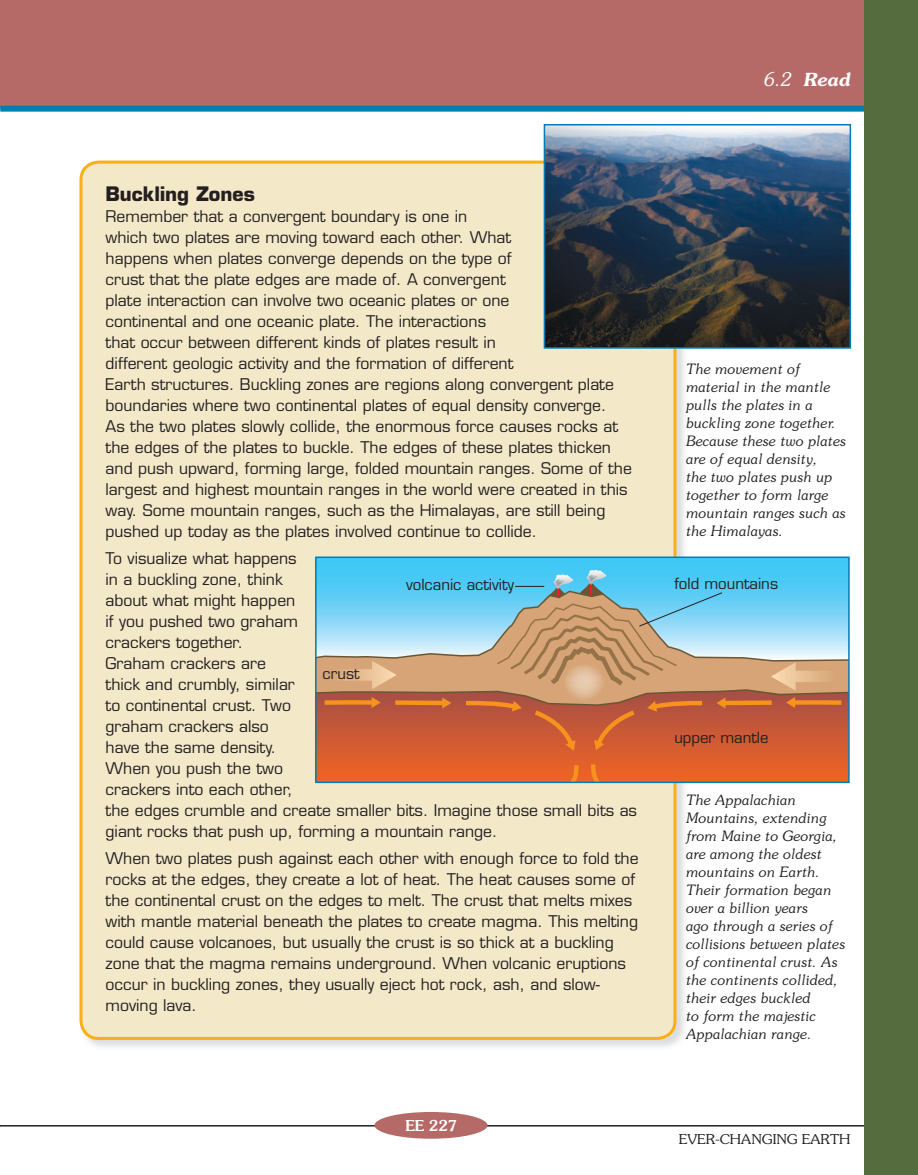
<style>
.page{position:relative;width:918px;height:1175px;background:#fff}
.page>*{position:absolute;margin:0;border:0;box-sizing:border-box;transform-origin:0 0}
.t1{font:700 19.5px "Eurostile";color:#231f20}
.t2{font:italic 600 18px "Souvenir";color:#fff}
.t3{font:15.75px/21px "Eurostile";color:#231f20}
.t4{font:15px "Eurostile";color:#231f20}
.t5{font:500 15px "Souvenir";color:#fff}
.t6{font:italic 300 14.25px/18px "Souvenir";color:#231f20}
.t7{font:300 13.5px "Souvenir";color:#231f20;scale:1.05 1}
.s1{font-weight:300;font-size:18.75px}
</style>
<div class="page">
<div style="left:0;top:0;width:918px;height:109px;background:#b66a67"></div>
<div style="left:0;top:106px;width:918px;height:6px;background:#007cb6"></div>
<hr style="left:0;top:1125px;width:918px;height:1px;background:#231f20">
<div style="left:864px;top:0;width:54px;height:1174px;background:#546c3e"></div>
<div style="left:374px;top:1111px;width:114px;height:27px;background:#b66a67;border-radius:50%"></div>
<img style="left:79px;top:164px;width:609px;height:883px">
<div style="left:81px;top:162px;width:594px;height:876px;background:#f3e9c9;border-radius:18px"></div>
<div style="left:316px;top:557px;width:533px;height:102px;background:linear-gradient(to right,#46c8f4,#40c7f4)"></div>
<svg style="left:318px;top:706px;width:529px;height:74px;background:#d95d2d"></svg>
<svg style="left:318px;top:590px;width:529px;height:116px;background:#a4c1c8"></svg>
<svg style="left:537px;top:765px;width:42px;height:15px"></svg>
<svg style="left:395px;top:697px;width:56px;height:11px"></svg>
<svg style="left:325px;top:697px;width:56px;height:11px"></svg>
<svg style="left:590px;top:764px;width:42px;height:16px"></svg>
<svg style="left:330px;top:660px;width:67px;height:29px;background:#ddaf82"></svg>
<svg style="left:466px;top:570px;width:375px;height:181px;background:#ad9c8d"></svg>
<div style="left:315px;top:556px;width:535px;height:227px;border:2px solid #007cb6"></div>
<img style="left:547px;top:127px;width:301px;height:219px">
<div style="left:544px;top:124px;width:307px;height:225px;border:2px solid #007cb6"></div>
<p class="t2" style="left:764px;top:73px;width:88px"><span class="s1">6.2</span> Read</p>
<p class="t1" style="left:106px;top:186px;width:151px">Buckling Zones</p>
<p class="t3" style="left:106px;top:207px;width:528px">Remember that a convergent boundary is one in<br>which two plates are moving toward each other. What<br>happens when plates converge depends on the type of<br>crust that the plate edges are made of. A convergent<br>plate interaction can involve two oceanic plates or one<br>continental and one oceanic plate. The interactions<br>that occur between different kinds of plates result in<br>different geologic activity and the formation of different<br>Earth structures. Buckling zones are regions along convergent plate boundaries where two continental plates of equal density converge.<br>As the two plates slowly collide, the enormous force causes rocks at the edges of the plates to buckle. The edges of these plates thicken and push upward, forming large, folded mountain ranges. Some of the largest and highest mountain ranges in the world were created in this way. Some mountain ranges, such as the Himalayas, are still being pushed up today as the plates involved continue to collide.</p>
<p class="t3" style="left:106px;top:549px;width:533px">To visualize what happens<br>in a buckling zone, think<br>about what might happen<br>if you pushed two graham<br>crackers together.<br>Graham crackers are<br>thick and crumbly, similar<br>to continental crust. Two<br>graham crackers also<br>have the same density.<br>When you push the two<br>crackers into each other,<br>the edges crumble and create smaller bits. Imagine those small bits as giant rocks that push up, forming a mountain range.</p>
<p class="t3" style="left:106px;top:849px;width:535px">When two plates push against each other with enough force to fold the rocks at the edges, they create a lot of heat. The heat causes some of the continental crust on the edges to melt. The crust that melts mixes with mantle material beneath the plates to create magma. This melting could cause volcanoes, but usually the crust is so thick at a buckling zone that the magma remains underground. When volcanic eruptions occur in buckling zones, they usually eject hot rock, ash, and slow&shy;moving lava.</p>
<p class="t6" style="left:686px;top:360px;width:162px">The movement of material in the mantle pulls the plates in a buckling zone together.<br>Because these two plates are of equal density,<br>the two plates push up together to form large mountain ranges such as the Himalayas.</p>
<p class="t4" style="left:406px;top:578px;width:110px">volcanic activity</p>
<p class="t4" style="left:674px;top:577px;width:105px">fold mountains</p>
<p class="t4" style="left:323px;top:667px;width:38px">crust</p>
<p class="t4" style="left:674px;top:732px;width:96px">upper mantle</p>
<p class="t6" style="left:686px;top:792px;width:161px">The Appalachian<br>Mountains, extending from Maine to Georgia, are among the oldest mountains on Earth.<br>Their formation began over a billion years<br>ago through a series of collisions between plates of continental crust. As the continents collided, their edges buckled<br>to form the majestic<br>Appalachian range.</p>
<p class="t5" style="left:406px;top:1119px;width:53px">EE 227</p>
<p class="t7" style="left:679px;top:1134px;width:165px">EVER-CHANGING EARTH</p>
</div>
